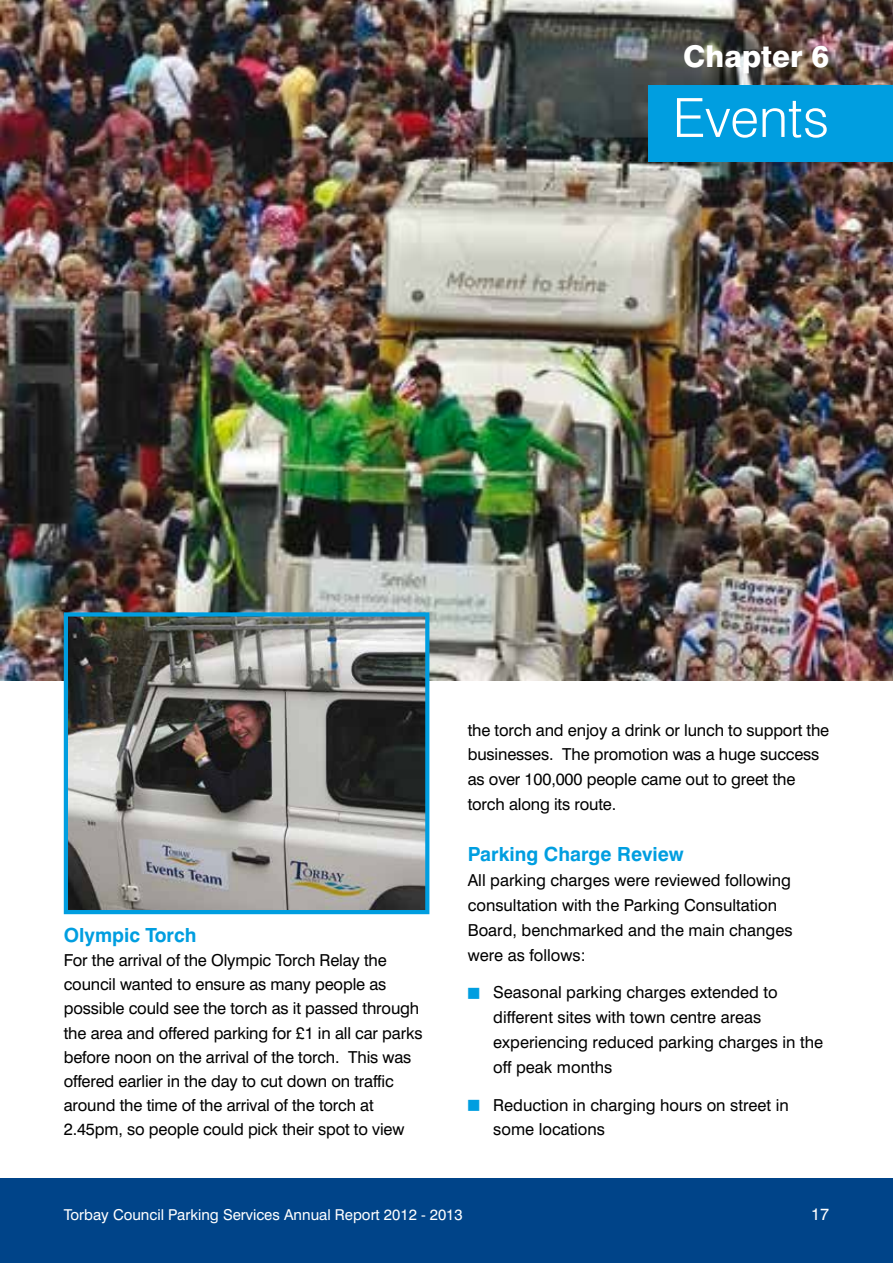
<style>
.page{position:relative;width:893px;height:1263px;background:#fff}
.page>*{position:absolute;margin:0;border:0;box-sizing:border-box;transform-origin:0 0}
.t1{font:300 54px "Swiss 721 BT";color:#fff}
.t2{font:800 30px "Swiss 721 BT";color:#fff}
.t3{font:700 19.5px "Swiss 721 BT";color:#009ee0}
.t4{font:16.5px/24.9px "Swiss 721 BT";letter-spacing:-.01em;color:#000}
.t5{font:16.5px "Swiss 721 BT";color:#fff}
.t6{font:15px "Swiss 721 BT";color:#fff}
</style>
<div class="page">
<div style="left:0;top:1178px;width:893px;height:85px;background:#004489"></div>
<img style="left:0;top:0;width:893px;height:680px">
<div style="left:648px;top:85px;width:245px;height:77px;background:#009ee0"></div>
<img style="left:69px;top:617px;width:355px;height:292px">
<div style="left:64px;top:612px;width:365px;height:302px;border:4px solid #009ee0"></div>
<h2 class="t2" style="left:683px;top:38px;width:147px">Chapter 6</h2>
<h1 class="t1" style="left:673px;top:85px;width:158px">Events</h1>
<p class="t3" style="left:64px;top:923px;width:134px">Olympic Torch</p>
<p class="t4" style="left:64px;top:948px;width:360px;line-height:24.2px">For the arrival of the Olympic Torch Relay the council wanted to ensure as many people as possible could see the torch as it passed through the area and offered parking for £1 in all car parks before noon on the arrival of the torch. This was offered earlier in the day to cut down on traffic around the time of the arrival of the torch at 2.45pm, so people could pick their spot to view</p>
<p class="t4" style="left:468px;top:717px;width:363px">the torch and enjoy a drink or lunch to support the businesses. The promotion was a huge success as over 100,000 people came out to greet the torch along its route.</p>
<p class="t3" style="left:468px;top:842px;width:218px">Parking Charge Review</p>
<p class="t4" style="left:468px;top:868px;width:326px">All parking charges were reviewed following consultation with the Parking Consultation Board, benchmarked and the main changes were as follows:</p>
<p class="t4" style="left:493px;top:980px;width:331px">Seasonal parking charges extended to different sites with town centre areas experiencing reduced parking charges in the off peak months</p>
<p class="t4" style="left:493px;top:1092px;width:297px">Reduction in charging hours on street in some locations</p>
<p class="t6" style="left:64px;top:1206px;width:400px">Torbay Council Parking Services Annual Report 2012 - 2013</p>
<p class="t5" style="left:811px;top:1204px;width:20px">17</p>
</div>
